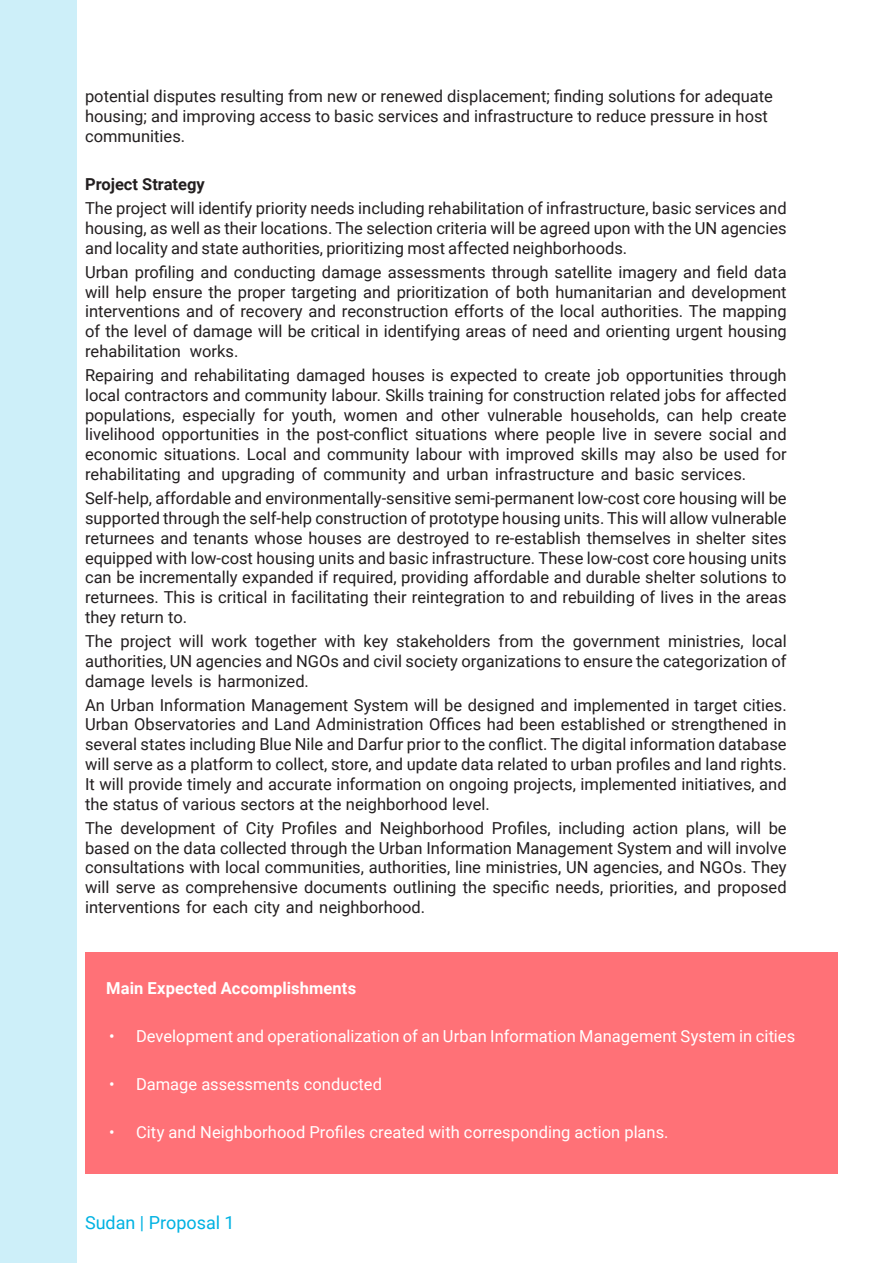
<style>
.page{position:relative;width:893px;height:1263px;background:#fff}
.page>*{position:absolute;margin:0;border:0;box-sizing:border-box;transform-origin:0 0}
.t1{font:18px "Roboto";color:#00b2e2}
.Sub-Sub-Subtitles-4{font:16.5px/19.8px "Roboto";color:#231f20;text-align:justify}
.Body_11{font:16.5px/19.8px "Roboto";color:#231f20}
.t2{font:16.5px "Roboto";color:#fff}
.Sub-Sub-Subtitles-4-2{font:700 16.5px "Roboto";letter-spacing:.005em;color:#fff}
.Sub-Sub-Subtitles-4-3{font:700 16.5px "Roboto";color:#231f20}
</style>
<div class="page">
<div style="left:0;top:0;width:77px;height:1263px;background:#cdeff9"></div>
<div style="left:85px;top:952px;width:753px;height:222px;background:#ff7177"></div>
<p class="Body_11" style="left:85px;top:86px;width:689px">potential disputes resulting from new or renewed displacement; finding solutions for adequate housing; and improving access to basic services and infrastructure to reduce pressure in host communities.</p>
<p class="Sub-Sub-Subtitles-4-3" style="left:85px;top:173px;width:121px">Project Strategy</p>
<p class="Sub-Sub-Subtitles-4" style="left:85px;top:198px;width:703px">The project will identify priority needs including rehabilitation of infrastructure, basic services and housing, as well as their locations. The selection criteria will be agreed upon with the UN agencies and locality and state authorities, prioritizing most affected neighborhoods.</p>
<p class="Sub-Sub-Subtitles-4" style="left:85px;top:261px;width:703px">Urban profiling and conducting damage assessments through satellite imagery and field data will help ensure the proper targeting and prioritization of both humanitarian and development interventions and of recovery and reconstruction efforts of the local authorities. The mapping of the level of damage will be critical in identifying areas of need and orienting urgent housing rehabilitation works.</p>
<p class="Sub-Sub-Subtitles-4" style="left:85px;top:365px;width:703px">Repairing and rehabilitating damaged houses is expected to create job opportunities through local contractors and community labour. Skills training for construction related jobs for affected populations, especially for youth, women and other vulnerable households, can help create livelihood opportunities in the post-conflict situations where people live in severe social and economic situations. Local and community labour with improved skills may also be used for rehabilitating and upgrading of community and urban infrastructure and basic services.</p>
<p class="Sub-Sub-Subtitles-4" style="left:85px;top:488px;width:703px">Self-help, affordable and environmentally-sensitive semi-permanent low-cost core housing will be supported through the self-help construction of prototype housing units. This will allow vulnerable returnees and tenants whose houses are destroyed to re-establish themselves in shelter sites equipped with low-cost housing units and basic infrastructure. These low-cost core housing units can be incrementally expanded if required, providing affordable and durable shelter solutions to returnees. This is critical in facilitating their reintegration to and rebuilding of lives in the areas they return to.</p>
<p class="Sub-Sub-Subtitles-4" style="left:85px;top:631px;width:703px">The project will work together with key stakeholders from the government ministries, local authorities, UN agencies and NGOs and civil society organizations to ensure the categorization of damage levels is harmonized.</p>
<p class="Sub-Sub-Subtitles-4" style="left:85px;top:694px;width:703px">An Urban Information Management System will be designed and implemented in target cities.<br>Urban Observatories and Land Administration Offices had been established or strengthened in several states including Blue Nile and Darfur prior to the conflict. The digital information database will serve as a platform to collect, store, and update data related to urban profiles and land rights.<br>It will provide timely and accurate information on ongoing projects, implemented initiatives, and the status of various sectors at the neighborhood level.</p>
<p class="Sub-Sub-Subtitles-4" style="left:85px;top:817px;width:703px">The development of City Profiles and Neighborhood Profiles, including action plans, will be based on the data collected through the Urban Information Management System and will involve consultations with local communities, authorities, line ministries, UN agencies, and NGOs. They will serve as comprehensive documents outlining the specific needs, priorities, and proposed interventions for each city and neighborhood.</p>
<p class="Sub-Sub-Subtitles-4-2" style="left:106px;top:976px;width:251px">Main Expected Accomplishments</p>
<p class="t2" style="left:109px;top:1024px;width:688px">• Development and operationalization of an Urban Information Management System in cities</p>
<p class="t2" style="left:109px;top:1073px;width:274px">• Damage assessments conducted</p>
<p class="t2" style="left:109px;top:1121px;width:561px">• City and Neighborhood Profiles created with corresponding action plans.</p>
<p class="t1" style="left:85px;top:1210px;width:151px">Sudan | Proposal 1</p>
</div>
